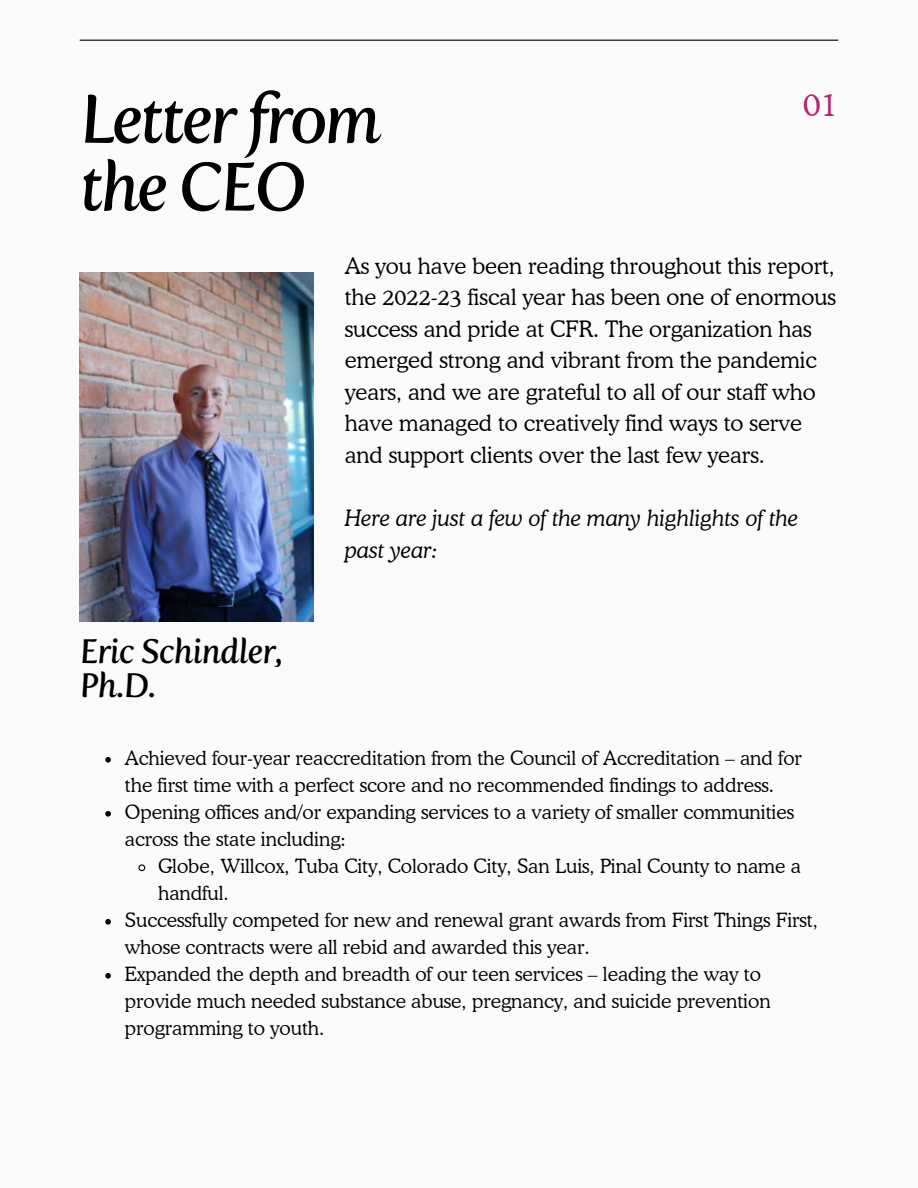
<style>
.page{position:relative;width:918px;height:1188px;background:#fafafa}
.page>*{position:absolute;margin:0;border:0;box-sizing:border-box;transform-origin:0 0}
.t1{font:italic 67.8px/67.8px "Fertigo Pro";letter-spacing:-.05em;color:#000}
.t2{font:italic 33.9px/33.8px "Fertigo Pro";letter-spacing:-.03em;color:#000}
.t3{font:300 33.9px "Cooper BT";color:#b42371}
.t4{font:300 22.5px/31.5px "Cooper BT";color:#000}
.t5{font:italic 300 22.5px/32.7px "Cooper BT";color:#000}
.t6{font:300 19.5px/27px "Cooper BT";color:#000}
</style>
<div class="page">
<hr style="left:80px;top:40px;width:758px;height:1px;background:#000">
<img style="left:80px;top:273px;width:234px;height:348px">
<svg style="left:105px;top:757px;width:6px;height:6px"></svg>
<svg style="left:105px;top:811px;width:6px;height:6px"></svg>
<svg style="left:138px;top:864px;width:8px;height:8px"></svg>
<svg style="left:105px;top:919px;width:6px;height:6px"></svg>
<svg style="left:105px;top:973px;width:6px;height:6px"></svg>
<p class="t1" style="left:80px;top:90px;width:304px">Letter from the CEO</p>
<h1 class="t3" style="left:803px;top:83px;width:37px">01</h1>
<p class="t4" style="left:345px;top:250px;width:493px">As you have been reading throughout this report, the 2022-23 fiscal year has been one of enormous success and pride at CFR. The organization has emerged strong and vibrant from the pandemic years, and we are grateful to all of our staff who have managed to creatively find ways to serve and support clients over the last few years.</p>
<p class="t2" style="left:80px;top:637px;width:205px">Eric Schindler,<br>Ph.D.</p>
<h2 class="t5" style="left:345px;top:501px;width:455px">Here are just a few of the many highlights of the past year:</h2>
<h3 class="t6" style="left:125px;top:744px;width:679px">Achieved four-year reaccreditation from the Council of Accreditation – and for the first time with a perfect score and no recommended findings to address.</h3>
<h3 class="t6" style="left:125px;top:798px;width:671px">Opening offices and/or expanding services to a variety of smaller communities across the state including:</h3>
<p class="t6" style="left:158px;top:852px;width:644px">Globe, Willcox, Tuba City, Colorado City, San Luis, Pinal County to name a handful.</p>
<p class="t6" style="left:125px;top:906px;width:695px">Successfully competed for new and renewal grant awards from First Things First, whose contracts were all rebid and awarded this year.</p>
<p class="t6" style="left:125px;top:960px;width:647px">Expanded the depth and breadth of our teen services – leading the way to provide much needed substance abuse, pregnancy, and suicide prevention programming to youth.</p>
</div>
